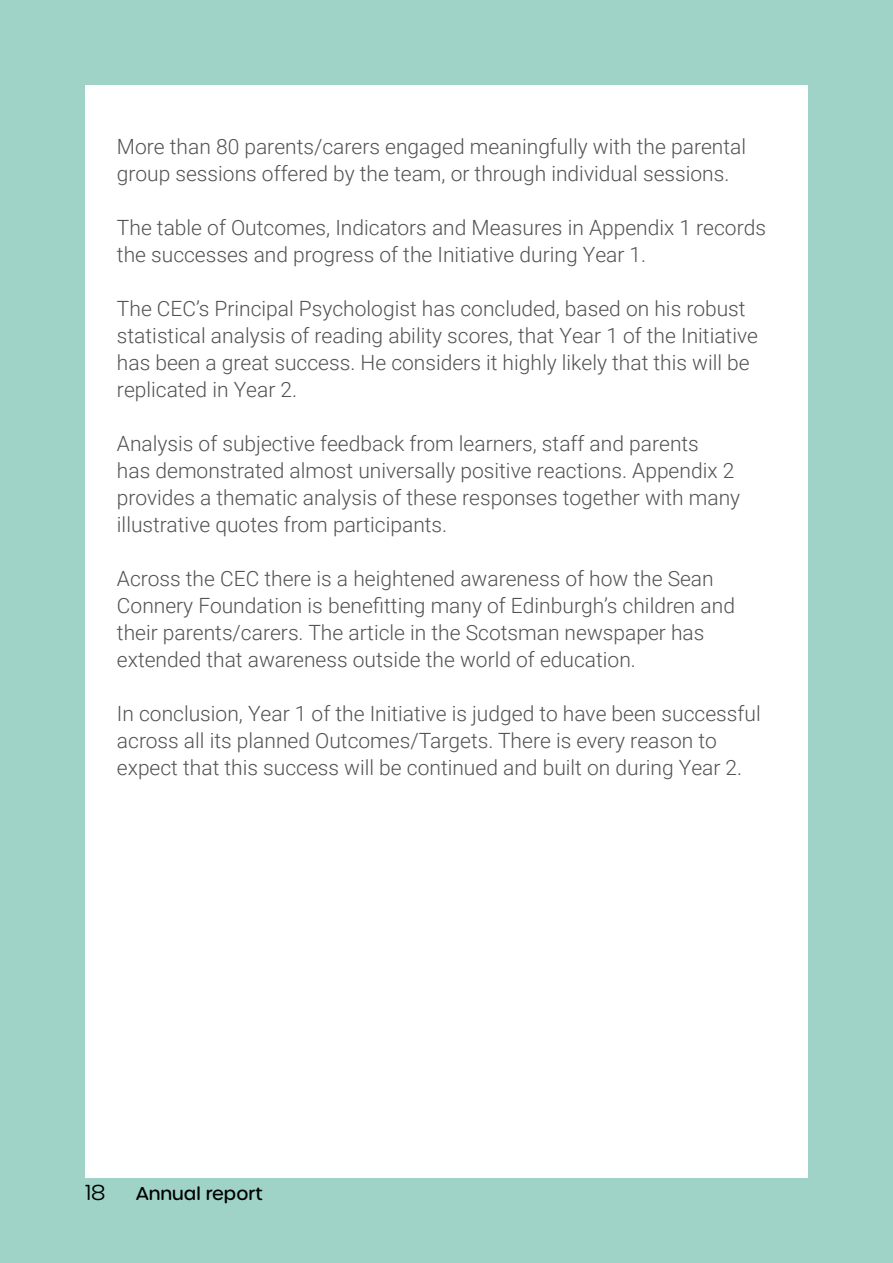
<style>
.page{position:relative;width:893px;height:1263px;background:#9fd3c8}
.page>*{position:absolute;margin:0;border:0;box-sizing:border-box;transform-origin:0 0}
.t1{font:300 21px/27px "Roboto";color:#525252}
.t2{font:300 21px "Urbane Rounded";color:#000}
.t3{font:500 18px "Urbane Rounded";color:#000}
</style>
<div class="page">
<div style="left:85px;top:85px;width:723px;height:1093px;background:#fff"></div>
<p class="t1" style="left:117px;top:132px;width:631px">More than 80 parents/carers engaged meaningfully with the parental group sessions offered by the team, or through individual sessions.</p>
<p class="t1" style="left:117px;top:213px;width:651px">The table of Outcomes, Indicators and Measures in Appendix 1 records the successes and progress of the Initiative during Year 1.</p>
<p class="t1" style="left:117px;top:294px;width:643px">The CEC’s Principal Psychologist has concluded, based on his robust statistical analysis of reading ability scores, that Year 1 of the Initiative has been a great success. He considers it highly likely that this will be replicated in Year 2.</p>
<p class="t1" style="left:117px;top:429px;width:625px">Analysis of subjective feedback from learners, staff and parents<br>has demonstrated almost universally positive reactions. Appendix 2 provides a thematic analysis of these responses together with many illustrative quotes from participants.</p>
<p class="t1" style="left:117px;top:564px;width:620px">Across the CEC there is a heightened awareness of how the Sean Connery Foundation is benefitting many of Edinburgh’s children and their parents/carers. The article in the Scotsman newspaper has extended that awareness outside the world of education.</p>
<p class="t1" style="left:117px;top:699px;width:645px">In conclusion, Year 1 of the Initiative is judged to have been successful across all its planned Outcomes/Targets. There is every reason to expect that this success will be continued and built on during Year 2.</p>
<p class="t2" style="left:85px;top:1179px;width:22px">18</p>
<p class="t3" style="left:136px;top:1182px;width:128px">Annual report</p>
</div>
